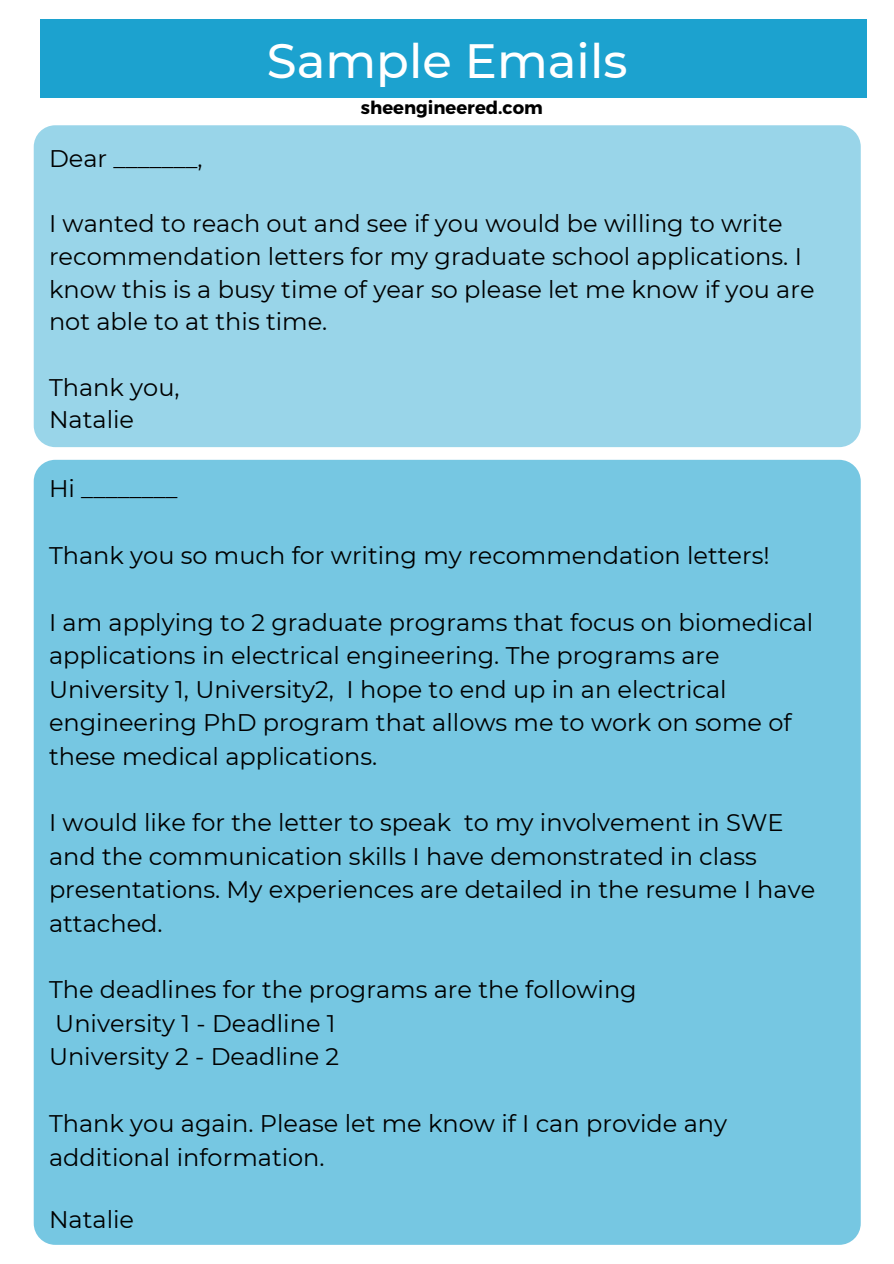
<style>
.page{position:relative;width:894px;height:1264px;background:#fff}
.page>*{position:absolute;margin:0;border:0;box-sizing:border-box;transform-origin:0 0}
.t1{font:500 48px "Montserrat";color:#fff}
.t2{font:24px/33.5px "Montserrat";color:#000}
.t3{font:700 18px "Montserrat";color:#000}
</style>
<div class="page">
<div style="left:41px;top:19px;width:826px;height:78px;background:#1ca2cf"></div>
<div style="left:34px;top:125px;width:826px;height:322px;background:#99d5e9;border-radius:22px"></div>
<div style="left:34px;top:460px;width:826px;height:784px;background:#76c7e2;border-radius:22px"></div>
<h1 class="t1" style="left:267px;top:32px;width:362px">Sample Emails</h1>
<p class="t2" style="left:49px;top:142px;width:155px">Dear _______,</p>
<p class="t3" style="left:361px;top:96px;width:183px">sheengineered.com</p>
<p class="t2" style="left:49px;top:207px;width:766px;line-height:32.7px">I wanted to reach out and see if you would be willing to write recommendation letters for my graduate school applications. I know this is a busy time of year so please let me know if you are not able to at this time.</p>
<p class="t2" style="left:49px;top:371px;width:132px;line-height:32.7px">Thank you,<br>Natalie</p>
<p class="t2" style="left:49px;top:472px;width:130px">Hi ________</p>
<p class="t2" style="left:49px;top:538px;width:722px">Thank you so much for writing my recommendation letters!</p>
<p class="t2" style="left:49px;top:605px;width:765px">I am applying to 2 graduate programs that focus on biomedical applications in electrical engineering. The programs are University 1, University2, I hope to end up in an electrical engineering PhD program that allows me to work on some of these medical applications.</p>
<p class="t2" style="left:49px;top:806px;width:767px">I would like for the letter to speak to my involvement in SWE and the communication skills I have demonstrated in class presentations. My experiences are detailed in the resume I have attached.</p>
<p class="t2" style="left:49px;top:973px;width:589px">The deadlines for the programs are the following<br>University 1 - Deadline 1<br>University 2 - Deadline 2</p>
<p class="t2" style="left:49px;top:1106px;width:679px">Thank you again. Please let me know if I can provide any additional information.</p>
<p class="t2" style="left:49px;top:1202px;width:87px">Natalie</p>
</div>
